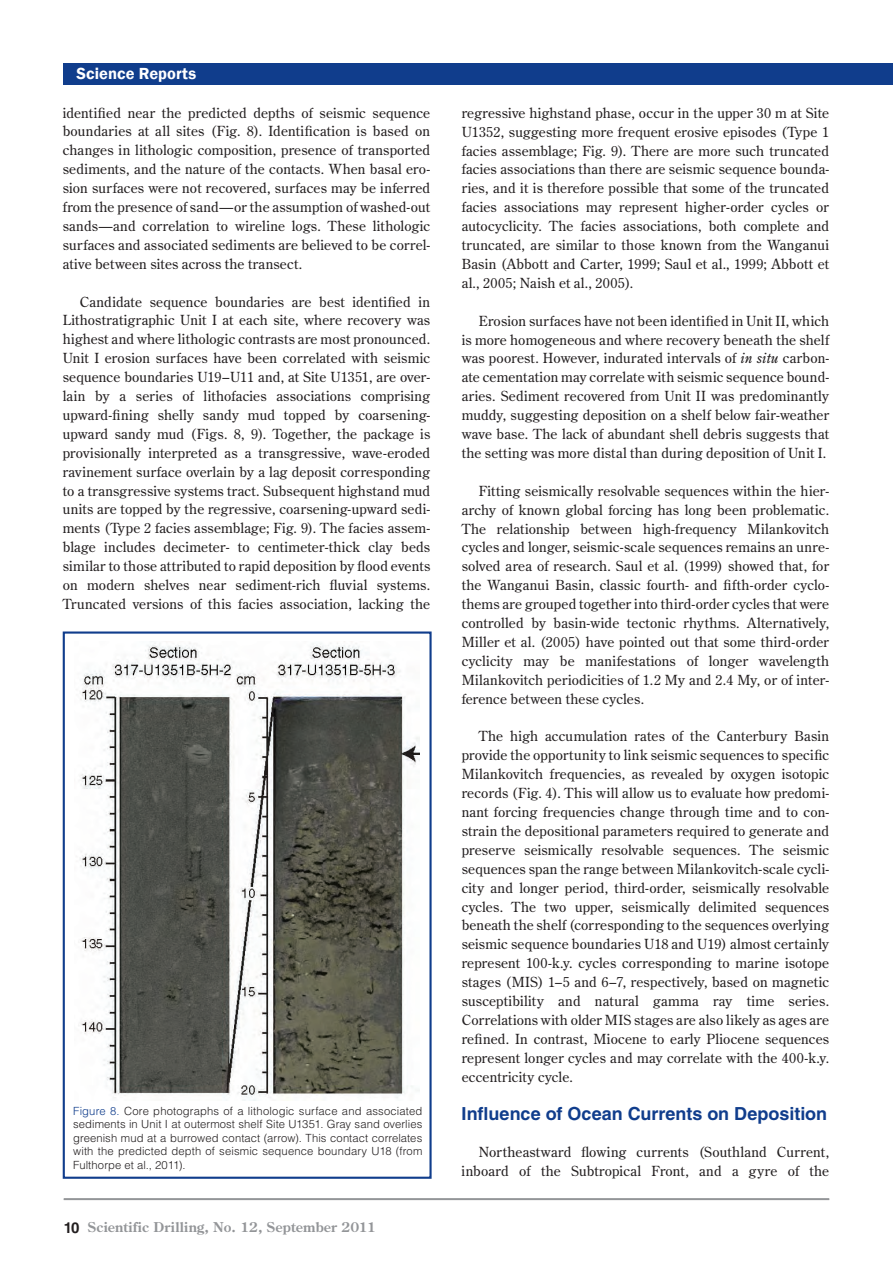
<style>
.page{position:relative;width:893px;height:1263px;background:#fff}
.page>*{position:absolute;margin:0;border:0;box-sizing:border-box;transform-origin:0 0}
.t1{font:700 18px "Helvetica LT Std";color:#103d8c}
.t2{font:600 16.5px "Franklin Gothic";letter-spacing:.005em;color:#fff}
.t3{font:13.8px/18.9px "Century Old Style Std";letter-spacing:.015em;color:#231f20;text-align:justify}
.t4{font:700 13.5px "Century Old Style Std";letter-spacing:.01em;color:#939598}
.t5{font:300 11.25px/13.5px "Helvetica LT Std";letter-spacing:.01em;color:#231f20;text-align:justify}
.s1{color:#103d8c}
.s2{font-family:"Helvetica LT Std";font-size:15px;color:#231f20}
.s3{font-style:italic}
</style>
<div class="page">
<hr style="left:64px;top:1198px;width:765px;height:2px;background:#939598">
<div style="left:64px;top:64px;width:829px;height:21px;background:#103d8c"></div>
<div style="left:63px;top:631px;width:369px;height:548px;border:2px solid #103d8c"></div>
<img style="left:80px;top:643px;width:340px;height:457px">
<p class="t2" style="left:77px;top:63px;width:121px">Science Reports</p>
<p class="t3" style="left:63px;top:103px;width:369px">identified near the predicted depths of seismic sequence boundaries at all sites (Fig. 8). Identification is based on changes in lithologic composition, presence of transported sediments, and the nature of the contacts. When basal ero&shy;sion surfaces were not recovered, surfaces may be inferred from the presence of sand—or the assumption of washed-out sands—and correlation to wireline logs. These lithologic surfaces and associated sediments are believed to be correl&shy;ative between sites across the transect.</p>
<p class="t3" style="left:63px;top:292px;width:369px;text-indent:17px">Candidate sequence boundaries are best identified in Lithostratigraphic Unit I at each site, where recovery was highest and where lithologic contrasts are most pronounced.<br>Unit I erosion surfaces have been correlated with seismic sequence boundaries U19–U11 and, at Site U1351, are over&shy;lain by a series of lithofacies associations comprising upward-fining shelly sandy mud topped by coarsening&shy;upward sandy mud (Figs. 8, 9). Together, the package is provisionally interpreted as a transgressive, wave-eroded ravinement surface overlain by a lag deposit corresponding to a transgressive systems tract. Subsequent highstand mud units are topped by the regressive, coarsening-upward sedi&shy;ments (Type 2 facies assemblage; Fig. 9). The facies assem&shy;blage includes decimeter- to centimeter-thick clay beds similar to those attributed to rapid deposition by flood events on modern shelves near sediment-rich fluvial systems.<br>Truncated versions of this facies association, lacking the</p>
<p class="t5" style="left:73px;top:1104px;width:351px"><span class="s1">Figure 8.</span> Core photographs of a lithologic surface and associated sediments in Unit I at outermost shelf Site U1351. Gray sand overlies greenish mud at a burrowed contact (arrow). This contact correlates with the predicted depth of seismic sequence boundary U18 (from Fulthorpe et al., 2011).</p>
<p class="t4" style="left:64px;top:1218px;width:314px"><span class="s2">10</span> Scientific Drilling, No. 12, September 2011</p>
<p class="t3" style="left:462px;top:103px;width:369px">regressive highstand phase, occur in the upper 30 m at Site U1352, suggesting more frequent erosive episodes (Type 1 facies assemblage; Fig. 9). There are more such truncated facies associations than there are seismic sequence bounda&shy;ries, and it is therefore possible that some of the truncated facies associations may represent higher-order cycles or autocyclicity. The facies associations, both complete and truncated, are similar to those known from the Wanganui Basin (Abbott and Carter, 1999; Saul et al., 1999; Abbott et al., 2005; Naish et al., 2005).</p>
<p class="t3" style="left:462px;top:311px;width:369px;text-indent:17px">Erosion surfaces have not been identified in Unit II, which is more homogeneous and where recovery beneath the shelf was poorest. However, indurated intervals of <span class="s3">in situ</span> carbon&shy;ate cementation may correlate with seismic sequence bound&shy;aries. Sediment recovered from Unit II was predominantly muddy, suggesting deposition on a shelf below fair-weather wave base. The lack of abundant shell debris suggests that the setting was more distal than during deposition of Unit I.</p>
<p class="t3" style="left:462px;top:481px;width:369px;text-indent:17px">Fitting seismically resolvable sequences within the hier&shy;archy of known global forcing has long been problematic.<br>The relationship between high-frequency Milankovitch cycles and longer, seismic-scale sequences remains an unre&shy;solved area of research. Saul et al. (1999) showed that, for the Wanganui Basin, classic fourth- and fifth-order cyclo&shy;thems are grouped together into third-order cycles that were controlled by basin-wide tectonic rhythms. Alternatively, Miller et al. (2005) have pointed out that some third-order cyclicity may be manifestations of longer wavelength Milankovitch periodicities of 1.2 My and 2.4 My, or of inter&shy;ference between these cycles.</p>
<p class="t3" style="left:462px;top:727px;width:369px;text-indent:17px">The high accumulation rates of the Canterbury Basin provide the opportunity to link seismic sequences to specific Milankovitch frequencies, as revealed by oxygen isotopic records (Fig. 4). This will allow us to evaluate how predomi&shy;nant forcing frequencies change through time and to con&shy;strain the depositional parameters required to generate and preserve seismically resolvable sequences. The seismic sequences span the range between Milankovitch-scale cycli&shy;city and longer period, third-order, seismically resolvable cycles. The two upper, seismically delimited sequences beneath the shelf (corresponding to the sequences overlying seismic sequence boundaries U18 and U19) almost certainly represent 100-k.y. cycles corresponding to marine isotope stages (MIS) 1–5 and 6–7, respectively, based on magnetic susceptibility and natural gamma ray time series.<br>Correlations with older MIS stages are also likely as ages are refined. In contrast, Miocene to early Pliocene sequences represent longer cycles and may correlate with the 400-k.y. eccentricity cycle.</p>
<h1 class="t1" style="left:462px;top:1102px;width:367px">Influence of Ocean Currents on Deposition</h1>
<p class="t3" style="left:462px;top:1143px;width:369px;text-align:right">Northeastward flowing currents (Southland Current, inboard of the Subtropical Front, and a gyre of the</p>
</div>
